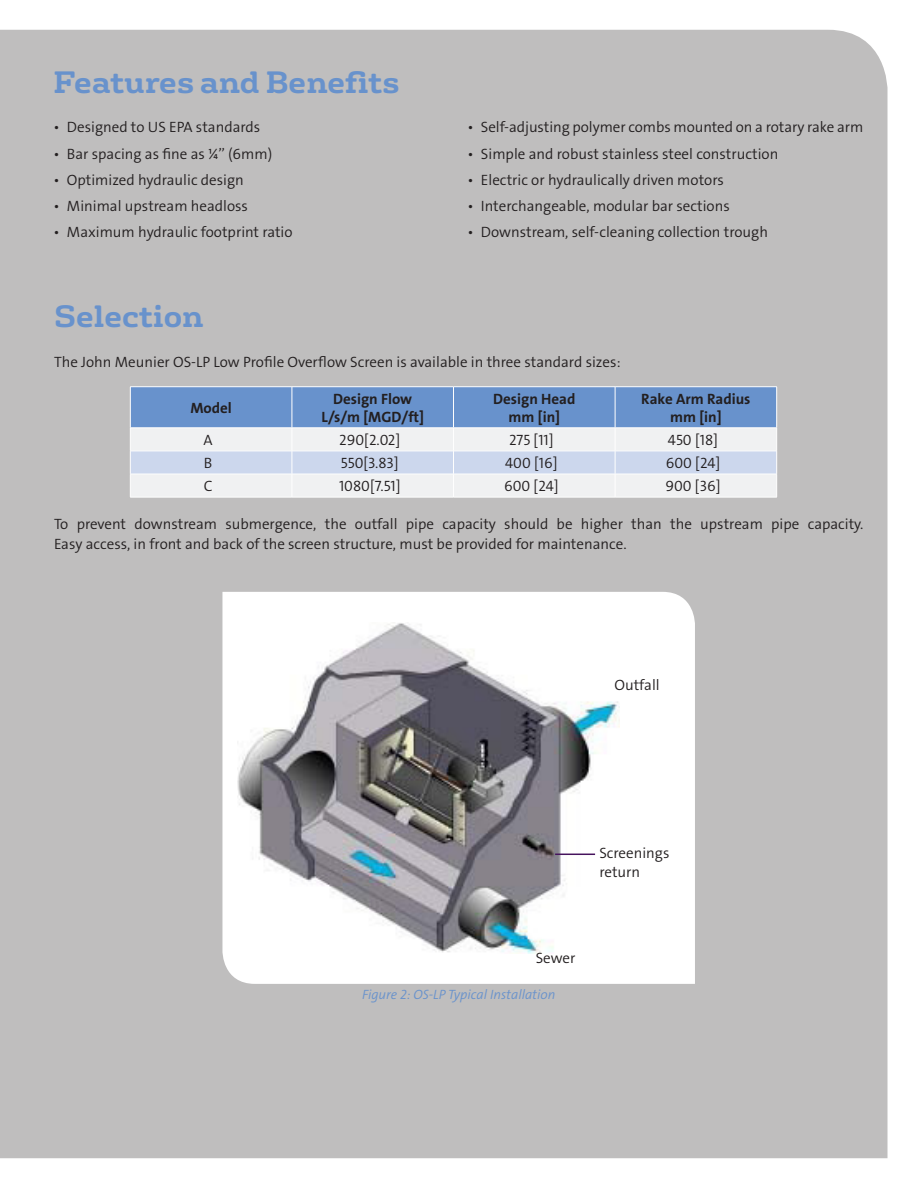
<style>
.page{position:relative;width:918px;height:1188px;background:#fff}
.page>*{position:absolute;margin:0;border:0;box-sizing:border-box;transform-origin:0 0}
.t1{font:700 30px "FS Rufus";color:#6892cc}
.t2{font:15px/19.5px "The Sans Veolia W4 Se Lig";color:#231f20}
.t3{font:15px/18px "The Sans Veolia W7 Bld";color:#231f20;text-align:center}
.t4{font:13.5px "The Sans Veolia W4 Se Lig It";color:#6892cc}
</style>
<div class="page">
<div style="left:0;top:30px;width:888px;height:1128px;background:#bfbebe"></div>
<svg style="left:222px;top:592px;width:473px;height:392px"></svg>
<img style="left:238px;top:622px;width:382px;height:331px">
<hr style="left:130px;top:386px;width:162px;height:1px;background:#fff">
<hr style="left:292px;top:386px;width:162px;height:1px;background:#fff">
<hr style="left:454px;top:386px;width:161px;height:1px;background:#fff">
<svg style="left:130px;top:387px;width:647px;height:110px"></svg>
<hr style="left:130px;top:497px;width:162px;height:1px;background:#fff">
<hr style="left:292px;top:497px;width:162px;height:1px;background:#fff">
<hr style="left:454px;top:497px;width:161px;height:1px;background:#fff">
<hr style="left:615px;top:497px;width:162px;height:1px;background:#fff">
<hr style="left:615px;top:386px;width:162px;height:1px;background:#fff">
<hr style="left:615px;top:387px;width:1px;height:41px;background:#fff">
<hr style="left:776px;top:387px;width:1px;height:41px;background:#fff">
<hr style="left:615px;top:428px;width:162px;height:1px;background:#fff">
<hr style="left:555px;top:854px;width:40px;height:1px;background:#46135d">
<p class="t1" style="left:53px;top:56px;width:348px">Features and Benefits</p>
<p class="t2" style="left:53px;top:118px;width:208px">• Designed to US EPA standards</p>
<p class="t2" style="left:53px;top:144px;width:220px">• Bar spacing as fine as ¼’’ (6mm)</p>
<p class="t2" style="left:53px;top:170px;width:192px">• Optimized hydraulic design</p>
<p class="t2" style="left:53px;top:196px;width:196px">• Minimal upstream headloss</p>
<p class="t2" style="left:53px;top:223px;width:241px">• Maximum hydraulic footprint ratio</p>
<p class="t2" style="left:467px;top:118px;width:397px">• Self-adjusting polymer combs mounted on a rotary rake arm</p>
<p class="t2" style="left:467px;top:144px;width:312px">• Simple and robust stainless steel construction</p>
<p class="t2" style="left:467px;top:170px;width:258px">• Electric or hydraulically driven motors</p>
<p class="t2" style="left:467px;top:196px;width:264px">• Interchangeable, modular bar sections</p>
<p class="t2" style="left:467px;top:223px;width:302px">• Downstream, self-cleaning collection trough</p>
<p class="t1" style="left:54px;top:290px;width:151px">Selection</p>
<p class="t2" style="left:54px;top:352px;width:568px">The John Meunier OS-LP Low Profile Overflow Screen is available in three standard sizes:</p>
<p class="t3" style="left:190px;top:399px;width:43px">Model</p>
<p class="t3" style="left:321px;top:390px;width:104px">Design Flow<br>L/s/m [MGD/ft]</p>
<p class="t3" style="left:493px;top:390px;width:84px">Design Head mm [in]</p>
<p class="t3" style="left:641px;top:390px;width:111px">Rake Arm Radius mm [in]</p>
<p class="t2" style="left:204px;top:430px;width:11px">A</p>
<p class="t2" style="left:339px;top:430px;width:63px">290[2.02]</p>
<p class="t2" style="left:509px;top:430px;width:46px">275 [11]</p>
<p class="t2" style="left:668px;top:430px;width:52px">450 [18]</p>
<p class="t2" style="left:204px;top:453px;width:10px">B</p>
<p class="t2" style="left:341px;top:453px;width:59px">550[3.83]</p>
<p class="t2" style="left:505px;top:453px;width:54px">400 [16]</p>
<p class="t2" style="left:666px;top:453px;width:56px">600 [24]</p>
<p class="t2" style="left:204px;top:476px;width:10px">C</p>
<p class="t2" style="left:339px;top:476px;width:63px">1080[7.51]</p>
<p class="t2" style="left:504px;top:476px;width:56px">600 [24]</p>
<p class="t2" style="left:665px;top:476px;width:57px">900 [36]</p>
<p class="t2" style="left:54px;top:515px;width:811px">To prevent downstream submergence, the outfall pipe capacity should be higher than the upstream pipe capacity.<br>Easy access, in front and back of the screen structure, must be provided for maintenance.</p>
<p class="t2" style="left:615px;top:675px;width:47px">Outfall</p>
<p class="t2" style="left:599px;top:843px;width:72px">Screenings return</p>
<p class="t2" style="left:536px;top:948px;width:41px">Sewer</p>
<p class="t4" style="left:362px;top:986px;width:195px">Figure 2: OS-LP Typical Installation</p>
</div>
